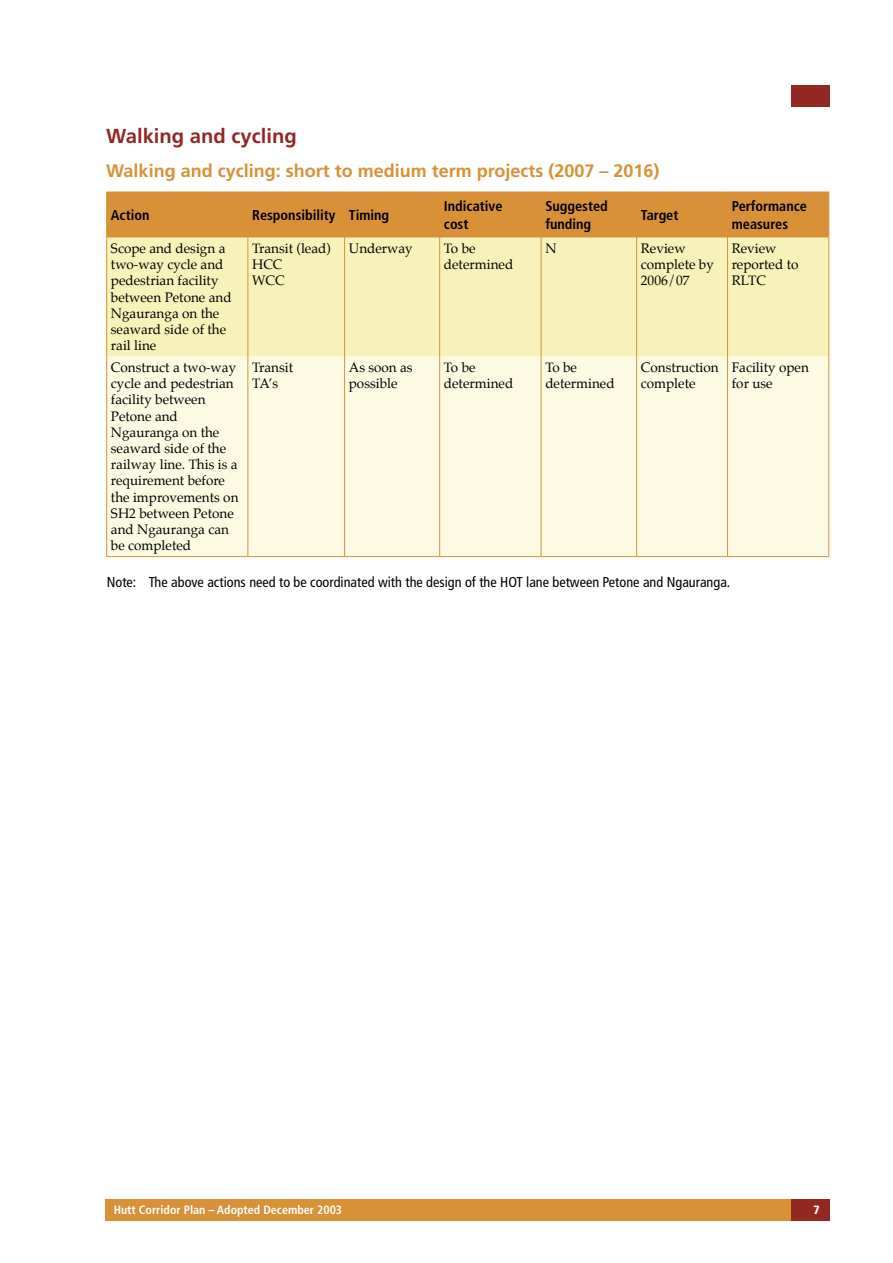
<style>
.page{position:relative;width:893px;height:1263px;background:#fff}
.page>*{position:absolute;margin:0;border:0;box-sizing:border-box;transform-origin:0 0}
.t1{font:700 20.25px "Frutiger";color:#932823}
.t2{font:700 18px "Frutiger";color:#d89137}
.t3{font:condensed 14.25px "Frutiger";color:#000}
.t4{font:700 condensed 14.25px/18px "Frutiger";color:#000}
.t5{font:13.5px/16.2px "Palatino";color:#000}
.t6{font:700 condensed 12px "Frutiger";color:#fff}
.t7{font:900 condensed 12px "Frutiger";color:#fff}
</style>
<div class="page">
<div style="left:105px;top:1199px;width:722px;height:21px;background:#d89137"></div>
<div style="left:791px;top:1199px;width:38px;height:21px;background:#932823"></div>
<div style="left:791px;top:85px;width:38px;height:21px;background:#932823"></div>
<div style="left:107px;top:193px;width:721px;height:45px;background:#d89137"></div>
<div style="left:107px;top:238px;width:721px;height:119px;background:#f6f2b9"></div>
<div style="left:107px;top:357px;width:721px;height:199px;background:#fcfae3"></div>
<hr style="left:106px;top:192px;width:142px;height:1px;background:#d89137">
<hr style="left:106px;top:192px;width:1px;height:46px;background:#d89137">
<hr style="left:248px;top:192px;width:97px;height:1px;background:#d89137">
<hr style="left:247px;top:192px;width:1px;height:46px;background:#d89137">
<hr style="left:345px;top:192px;width:95px;height:1px;background:#d89137">
<hr style="left:344px;top:192px;width:1px;height:46px;background:#d89137">
<hr style="left:440px;top:192px;width:101px;height:1px;background:#d89137">
<hr style="left:439px;top:192px;width:1px;height:46px;background:#d89137">
<hr style="left:541px;top:192px;width:96px;height:1px;background:#d89137">
<hr style="left:541px;top:192px;width:1px;height:46px;background:#d89137">
<hr style="left:637px;top:192px;width:90px;height:1px;background:#d89137">
<hr style="left:636px;top:192px;width:1px;height:46px;background:#d89137">
<hr style="left:727px;top:192px;width:102px;height:1px;background:#d89137">
<hr style="left:727px;top:192px;width:1px;height:46px;background:#d89137">
<hr style="left:828px;top:192px;width:1px;height:46px;background:#d89137">
<hr style="left:106px;top:238px;width:1px;height:119px;background:#d89137">
<hr style="left:247px;top:238px;width:1px;height:119px;background:#d89137">
<hr style="left:344px;top:238px;width:1px;height:119px;background:#d89137">
<hr style="left:439px;top:238px;width:1px;height:119px;background:#d89137">
<hr style="left:541px;top:238px;width:1px;height:119px;background:#d89137">
<hr style="left:636px;top:238px;width:1px;height:119px;background:#d89137">
<hr style="left:727px;top:238px;width:1px;height:119px;background:#d89137">
<hr style="left:828px;top:238px;width:1px;height:119px;background:#d89137">
<hr style="left:106px;top:357px;width:1px;height:199px;background:#d89137">
<hr style="left:247px;top:357px;width:1px;height:199px;background:#d89137">
<hr style="left:344px;top:357px;width:1px;height:199px;background:#d89137">
<hr style="left:439px;top:357px;width:1px;height:199px;background:#d89137">
<hr style="left:541px;top:357px;width:1px;height:199px;background:#d89137">
<hr style="left:636px;top:357px;width:1px;height:199px;background:#d89137">
<hr style="left:727px;top:357px;width:1px;height:199px;background:#d89137">
<hr style="left:828px;top:357px;width:1px;height:199px;background:#d89137">
<hr style="left:106px;top:556px;width:142px;height:1px;background:#d89137">
<hr style="left:248px;top:556px;width:97px;height:1px;background:#d89137">
<hr style="left:345px;top:556px;width:95px;height:1px;background:#d89137">
<hr style="left:440px;top:556px;width:101px;height:1px;background:#d89137">
<hr style="left:541px;top:556px;width:96px;height:1px;background:#d89137">
<hr style="left:637px;top:556px;width:90px;height:1px;background:#d89137">
<hr style="left:727px;top:556px;width:102px;height:1px;background:#d89137">
<h1 class="t1" style="left:106px;top:124px;width:192px">Walking and cycling</h1>
<h2 class="t2" style="left:106px;top:160px;width:555px">Walking and cycling: short to medium term projects (2007 – 2016)</h2>
<p class="t4" style="left:111px;top:206px;width:40px">Action</p>
<p class="t4" style="left:252px;top:206px;width:139px">Responsibility Timing</p>
<p class="t4" style="left:444px;top:197px;width:60px">Indicative cost</p>
<p class="t4" style="left:545px;top:197px;width:64px">Suggested funding</p>
<p class="t4" style="left:641px;top:206px;width:39px">Target</p>
<p class="t4" style="left:732px;top:197px;width:77px">Performance measures</p>
<p class="t5" style="left:111px;top:241px;width:122px">Scope and design a two-way cycle and pedestrian facility between Petone and<br>Ngauranga on the seaward side of the rail line</p>
<p class="t5" style="left:252px;top:241px;width:80px">Transit (lead)<br>HCC<br>WCC</p>
<p class="t5" style="left:349px;top:241px;width:65px">Underway</p>
<p class="t5" style="left:444px;top:241px;width:71px">To be determined</p>
<p class="t5" style="left:545px;top:241px;width:13px">N</p>
<p class="t5" style="left:641px;top:241px;width:75px">Review complete by<br>2006/07</p>
<p class="t5" style="left:732px;top:241px;width:68px">Review reported to<br>RLTC</p>
<p class="t5" style="left:111px;top:360px;width:129px">Construct a two-way cycle and pedestrian facility between<br>Petone and<br>Ngauranga on the seaward side of the railway line. This is a requirement before the improvements on<br>SH2 between Petone and Ngauranga can be completed</p>
<p class="t5" style="left:252px;top:360px;width:43px">Transit<br>TA’s</p>
<p class="t5" style="left:349px;top:360px;width:65px">As soon as possible</p>
<p class="t5" style="left:444px;top:360px;width:71px">To be determined</p>
<p class="t5" style="left:545px;top:360px;width:71px">To be determined</p>
<p class="t5" style="left:641px;top:360px;width:79px">Construction complete</p>
<p class="t5" style="left:732px;top:360px;width:79px">Facility open for use</p>
<p class="t3" style="left:107px;top:574px;width:625px">Note: The above actions need to be coordinated with the design of the HOT lane between Petone and Ngauranga.</p>
<p class="t6" style="left:114px;top:1203px;width:230px">Hutt Corridor Plan – Adopted December 2003</p>
<p class="t7" style="left:813px;top:1203px;width:8px">7</p>
</div>
